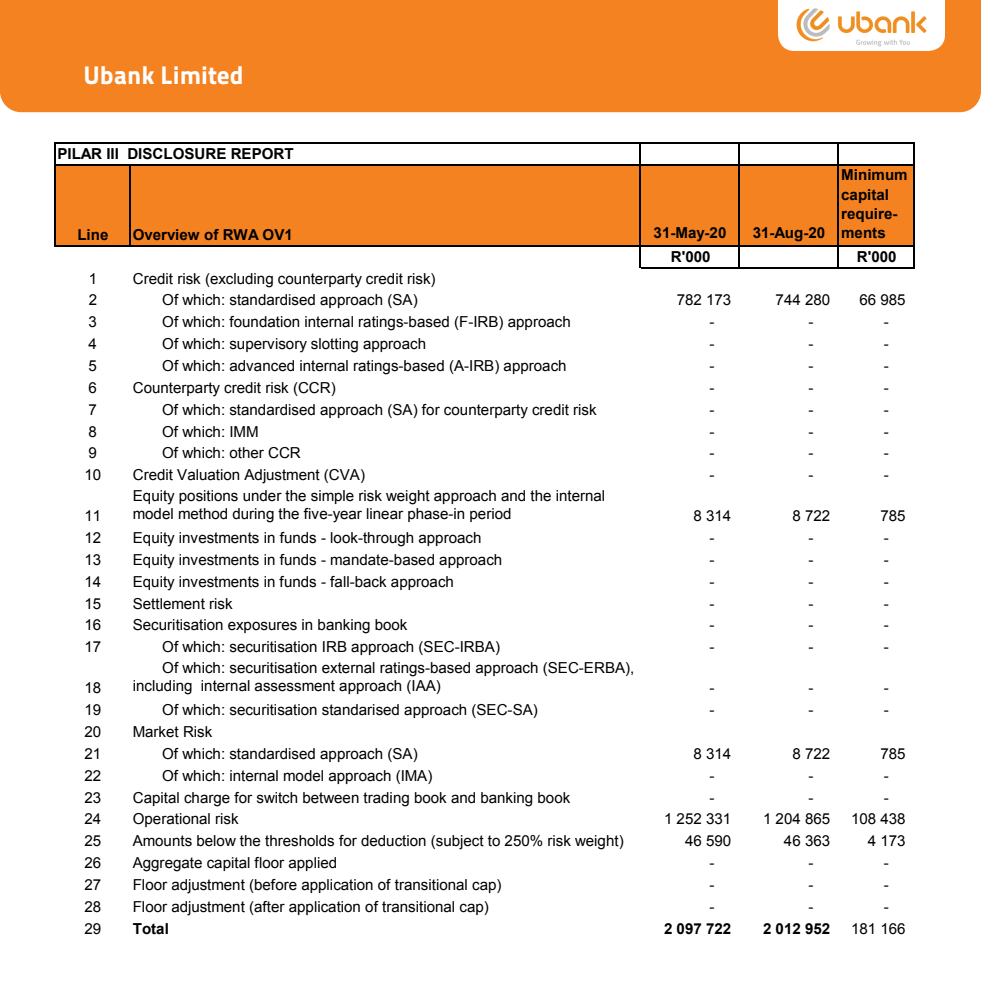
<style>
.page{position:relative;width:981px;height:996px;background:#fff}
.page>*{position:absolute;margin:0;border:0;box-sizing:border-box;transform-origin:0 0}
.t1{font:25.38px "Titillium Maps 26 L 999 wt";color:#fff}
.t2{font:15.05px/18.7px "Arial";color:#000}
.t3{font:700 15.05px/19.2px "Arial";color:#000}
</style>
<div class="page">
<svg style="left:55px;top:112px;width:75px;height:1px"></svg>
<svg style="left:640px;top:112px;width:274px;height:1px"></svg>
<div style="left:55px;top:165px;width:859px;height:81px;background:#f58220"></div>
<hr style="left:54px;top:142px;width:1px;height:104px;background:#000">
<hr style="left:640px;top:144px;width:1px;height:124px;background:#000">
<hr style="left:739px;top:144px;width:1px;height:124px;background:#000">
<hr style="left:837px;top:144px;width:2px;height:124px;background:#000">
<hr style="left:913px;top:144px;width:1px;height:124px;background:#000">
<hr style="left:129px;top:165px;width:2px;height:81px;background:#000">
<hr style="left:55px;top:142px;width:859px;height:2px;background:#000">
<hr style="left:55px;top:164px;width:859px;height:1px;background:#000">
<hr style="left:55px;top:245px;width:859px;height:1px;background:#000">
<hr style="left:641px;top:267px;width:273px;height:1px;background:#000">
<div style="left:0;top:0;width:981px;height:112px;background:#f58220"></div>
<img style="left:779px;top:0;width:165px;height:51px">
<h1 class="t1" style="left:84px;top:55px;width:162px">Ubank Limited</h1>
<p class="t3" style="left:57px;top:145px;width:238px">PILAR III DISCLOSURE REPORT</p>
<p class="t3" style="left:77px;top:225px;width:33px">Line</p>
<p class="t3" style="left:133px;top:225px;width:162px">Overview of RWA OV1</p>
<p class="t3" style="left:653px;top:224px;width:74px">31-May-20</p>
<p class="t3" style="left:753px;top:224px;width:74px">31-Aug-20</p>
<p class="t3" style="left:841px;top:166px;width:68px">Minimum capital require&shy;ments</p>
<p class="t3" style="left:671px;top:247px;width:41px">R'000</p>
<p class="t3" style="left:857px;top:247px;width:41px">R'000</p>
<p class="t2" style="left:89px;top:269px;width:10px">1</p>
<p class="t2" style="left:133px;top:269px;width:304px">Credit risk (excluding counterparty credit risk)</p>
<p class="t2" style="left:89px;top:291px;width:10px">2</p>
<p class="t2" style="left:162px;top:291px;width:257px">Of which: standardised approach (SA)</p>
<p class="t2" style="left:677px;top:291px;width:56px">782 173</p>
<p class="t2" style="left:775px;top:291px;width:56px">744 280</p>
<p class="t2" style="left:859px;top:291px;width:48px">66 985</p>
<p class="t2" style="left:89px;top:313px;width:10px">3</p>
<p class="t2" style="left:162px;top:313px;width:410px">Of which: foundation internal ratings-based (F-IRB) approach</p>
<p class="t2" style="left:709px;top:313px;width:7px">-</p>
<p class="t2" style="left:808px;top:313px;width:7px">-</p>
<p class="t2" style="left:884px;top:313px;width:7px">-</p>
<p class="t2" style="left:89px;top:335px;width:10px">4</p>
<p class="t2" style="left:162px;top:335px;width:265px">Of which: supervisory slotting approach</p>
<p class="t2" style="left:709px;top:335px;width:7px">-</p>
<p class="t2" style="left:808px;top:335px;width:7px">-</p>
<p class="t2" style="left:884px;top:335px;width:7px">-</p>
<p class="t2" style="left:89px;top:356px;width:10px">5</p>
<p class="t2" style="left:162px;top:356px;width:406px">Of which: advanced internal ratings-based (A-IRB) approach</p>
<p class="t2" style="left:709px;top:356px;width:7px">-</p>
<p class="t2" style="left:808px;top:356px;width:7px">-</p>
<p class="t2" style="left:884px;top:356px;width:7px">-</p>
<p class="t2" style="left:89px;top:378px;width:10px">6</p>
<p class="t2" style="left:133px;top:378px;width:205px">Counterparty credit risk (CCR)</p>
<p class="t2" style="left:709px;top:378px;width:7px">-</p>
<p class="t2" style="left:808px;top:378px;width:7px">-</p>
<p class="t2" style="left:884px;top:378px;width:7px">-</p>
<p class="t2" style="left:89px;top:400px;width:10px">7</p>
<p class="t2" style="left:162px;top:400px;width:436px">Of which: standardised approach (SA) for counterparty credit risk</p>
<p class="t2" style="left:709px;top:400px;width:7px">-</p>
<p class="t2" style="left:808px;top:400px;width:7px">-</p>
<p class="t2" style="left:884px;top:400px;width:7px">-</p>
<p class="t2" style="left:89px;top:422px;width:10px">8</p>
<p class="t2" style="left:162px;top:422px;width:98px">Of which: IMM</p>
<p class="t2" style="left:709px;top:422px;width:7px">-</p>
<p class="t2" style="left:808px;top:422px;width:7px">-</p>
<p class="t2" style="left:884px;top:422px;width:7px">-</p>
<p class="t2" style="left:89px;top:444px;width:10px">9</p>
<p class="t2" style="left:162px;top:444px;width:140px">Of which: other CCR</p>
<p class="t2" style="left:709px;top:444px;width:7px">-</p>
<p class="t2" style="left:808px;top:444px;width:7px">-</p>
<p class="t2" style="left:884px;top:444px;width:7px">-</p>
<p class="t2" style="left:84px;top:466px;width:18px">10</p>
<p class="t2" style="left:133px;top:466px;width:234px">Credit Valuation Adjustment (CVA)</p>
<p class="t2" style="left:709px;top:466px;width:7px">-</p>
<p class="t2" style="left:808px;top:466px;width:7px">-</p>
<p class="t2" style="left:884px;top:466px;width:7px">-</p>
<p class="t2" style="left:84px;top:507px;width:18px">11</p>
<p class="t2" style="left:133px;top:486px;width:474px">Equity positions under the simple risk weight approach and the internal model method during the five-year linear phase-in period</p>
<p class="t2" style="left:693px;top:507px;width:39px">8 314</p>
<p class="t2" style="left:792px;top:507px;width:39px">8 722</p>
<p class="t2" style="left:880px;top:507px;width:27px">785</p>
<p class="t2" style="left:84px;top:528px;width:18px">12</p>
<p class="t2" style="left:133px;top:528px;width:350px">Equity investments in funds - look-through approach</p>
<p class="t2" style="left:709px;top:528px;width:7px">-</p>
<p class="t2" style="left:808px;top:528px;width:7px">-</p>
<p class="t2" style="left:884px;top:528px;width:7px">-</p>
<p class="t2" style="left:84px;top:550px;width:18px">13</p>
<p class="t2" style="left:133px;top:550px;width:371px">Equity investments in funds - mandate-based approach</p>
<p class="t2" style="left:709px;top:550px;width:7px">-</p>
<p class="t2" style="left:808px;top:550px;width:7px">-</p>
<p class="t2" style="left:884px;top:550px;width:7px">-</p>
<p class="t2" style="left:84px;top:572px;width:18px">14</p>
<p class="t2" style="left:133px;top:572px;width:323px">Equity investments in funds - fall-back approach</p>
<p class="t2" style="left:709px;top:572px;width:7px">-</p>
<p class="t2" style="left:808px;top:572px;width:7px">-</p>
<p class="t2" style="left:884px;top:572px;width:7px">-</p>
<p class="t2" style="left:84px;top:594px;width:18px">15</p>
<p class="t2" style="left:133px;top:594px;width:101px">Settlement risk</p>
<p class="t2" style="left:709px;top:594px;width:7px">-</p>
<p class="t2" style="left:808px;top:594px;width:7px">-</p>
<p class="t2" style="left:884px;top:594px;width:7px">-</p>
<p class="t2" style="left:84px;top:616px;width:18px">16</p>
<p class="t2" style="left:133px;top:616px;width:276px">Securitisation exposures in banking book</p>
<p class="t2" style="left:709px;top:616px;width:7px">-</p>
<p class="t2" style="left:808px;top:616px;width:7px">-</p>
<p class="t2" style="left:884px;top:616px;width:7px">-</p>
<p class="t2" style="left:84px;top:638px;width:18px">17</p>
<p class="t2" style="left:162px;top:638px;width:339px">Of which: securitisation IRB approach (SEC-IRBA)</p>
<p class="t2" style="left:709px;top:638px;width:7px">-</p>
<p class="t2" style="left:808px;top:638px;width:7px">-</p>
<p class="t2" style="left:884px;top:638px;width:7px">-</p>
<p class="t2" style="left:84px;top:679px;width:18px">18</p>
<p class="t2" style="left:133px;top:658px;width:503px;text-indent:29px">Of which: securitisation external ratings-based approach (SEC-ERBA), including internal assessment approach (IAA)</p>
<p class="t2" style="left:709px;top:679px;width:7px">-</p>
<p class="t2" style="left:808px;top:679px;width:7px">-</p>
<p class="t2" style="left:884px;top:679px;width:7px">-</p>
<p class="t2" style="left:84px;top:700px;width:18px">19</p>
<p class="t2" style="left:162px;top:700px;width:377px">Of which: securitisation standarised approach (SEC-SA)</p>
<p class="t2" style="left:709px;top:700px;width:7px">-</p>
<p class="t2" style="left:808px;top:700px;width:7px">-</p>
<p class="t2" style="left:884px;top:700px;width:7px">-</p>
<p class="t2" style="left:84px;top:722px;width:18px">20</p>
<p class="t2" style="left:133px;top:722px;width:81px">Market Risk</p>
<p class="t2" style="left:84px;top:744px;width:18px">21</p>
<p class="t2" style="left:162px;top:744px;width:257px">Of which: standardised approach (SA)</p>
<p class="t2" style="left:693px;top:744px;width:39px">8 314</p>
<p class="t2" style="left:792px;top:744px;width:39px">8 722</p>
<p class="t2" style="left:880px;top:744px;width:27px">785</p>
<p class="t2" style="left:84px;top:766px;width:18px">22</p>
<p class="t2" style="left:162px;top:766px;width:272px">Of which: internal model approach (IMA)</p>
<p class="t2" style="left:709px;top:766px;width:7px">-</p>
<p class="t2" style="left:808px;top:766px;width:7px">-</p>
<p class="t2" style="left:884px;top:766px;width:7px">-</p>
<p class="t2" style="left:84px;top:788px;width:18px">23</p>
<p class="t2" style="left:133px;top:788px;width:439px">Capital charge for switch between trading book and banking book</p>
<p class="t2" style="left:709px;top:788px;width:7px">-</p>
<p class="t2" style="left:808px;top:788px;width:7px">-</p>
<p class="t2" style="left:884px;top:788px;width:7px">-</p>
<p class="t2" style="left:84px;top:810px;width:18px">24</p>
<p class="t2" style="left:133px;top:810px;width:107px">Operational risk</p>
<p class="t2" style="left:664px;top:810px;width:69px">1 252 331</p>
<p class="t2" style="left:763px;top:810px;width:69px">1 204 865</p>
<p class="t2" style="left:851px;top:810px;width:56px">108 438</p>
<p class="t2" style="left:84px;top:832px;width:18px">25</p>
<p class="t2" style="left:133px;top:832px;width:492px">Amounts below the thresholds for deduction (subject to 250% risk weight)</p>
<p class="t2" style="left:685px;top:832px;width:48px">46 590</p>
<p class="t2" style="left:784px;top:832px;width:48px">46 363</p>
<p class="t2" style="left:868px;top:832px;width:39px">4 173</p>
<p class="t2" style="left:84px;top:853px;width:18px">26</p>
<p class="t2" style="left:133px;top:853px;width:206px">Aggregate capital floor applied</p>
<p class="t2" style="left:709px;top:853px;width:7px">-</p>
<p class="t2" style="left:808px;top:853px;width:7px">-</p>
<p class="t2" style="left:884px;top:853px;width:7px">-</p>
<p class="t2" style="left:84px;top:875px;width:18px">27</p>
<p class="t2" style="left:133px;top:875px;width:370px">Floor adjustment (before application of transitional cap)</p>
<p class="t2" style="left:709px;top:875px;width:7px">-</p>
<p class="t2" style="left:808px;top:875px;width:7px">-</p>
<p class="t2" style="left:884px;top:875px;width:7px">-</p>
<p class="t2" style="left:84px;top:897px;width:18px">28</p>
<p class="t2" style="left:133px;top:897px;width:358px">Floor adjustment (after application of transitional cap)</p>
<p class="t2" style="left:709px;top:897px;width:7px">-</p>
<p class="t2" style="left:808px;top:897px;width:7px">-</p>
<p class="t2" style="left:884px;top:897px;width:7px">-</p>
<p class="t2" style="left:84px;top:919px;width:18px">29</p>
<p class="t3" style="left:133px;top:919px;width:38px">Total</p>
<p class="t3" style="left:664px;top:919px;width:69px">2 097 722</p>
<p class="t3" style="left:763px;top:919px;width:69px">2 012 952</p>
<p class="t2" style="left:851px;top:919px;width:56px">181 166</p>
</div>
